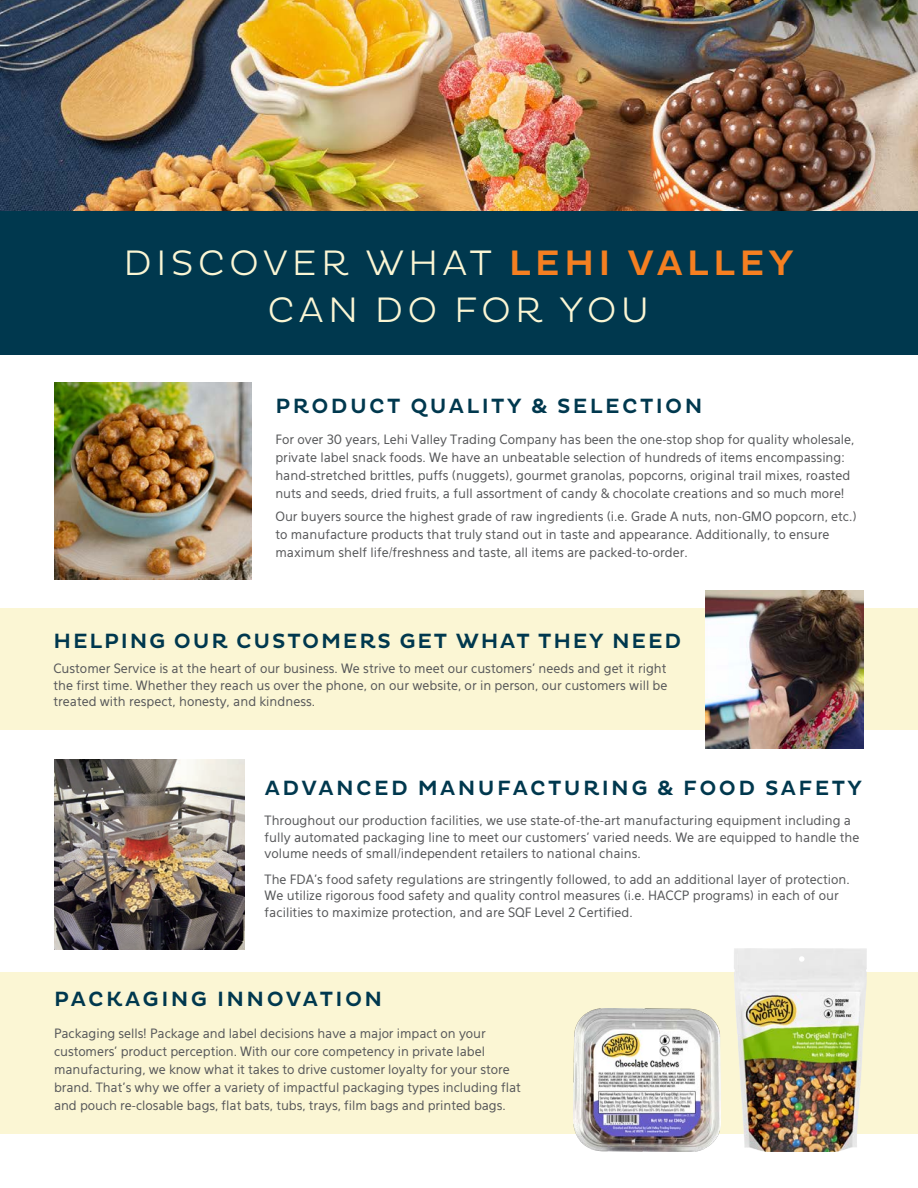
<style>
.page{position:relative;width:918px;height:1188px;background:#fff}
.page>*{position:absolute;margin:0;border:0;box-sizing:border-box;transform-origin:0 0}
.t1{font:300 36px/46.5px "Pluto";letter-spacing:.115em;color:#fbf6d4;text-align:center}
.label_descriptions{font:500 21px "Pluto";letter-spacing:.115em;color:#00384e}
.label_descriptions-2{font:500 21px "Pluto";letter-spacing:.085em;color:#00384e}
.label_descriptions-3{font:12.75px/18px "Eau Sans Book Os F";color:#57585a}
.s1{font-weight:500;color:#f57f21}
</style>
<div class="page">
<div style="left:0;top:608px;width:918px;height:122px;background:#fbf6d4"></div>
<div style="left:0;top:972px;width:918px;height:162px;background:#fbf6d4"></div>
<img style="left:0;top:0;width:918px;height:211px">
<img style="left:54px;top:760px;width:190px;height:190px">
<div style="left:0;top:211px;width:918px;height:143px;background:#00384e"></div>
<img style="left:705px;top:590px;width:158px;height:158px">
<img style="left:54px;top:382px;width:198px;height:198px">
<img style="left:573px;top:1009px;width:148px;height:143px">
<img style="left:734px;top:948px;width:133px;height:204px">
<p class="t1" style="left:123px;top:240px;width:671px">DISCOVER WHAT <span class="s1">LEHI VALLEY<br></span>CAN DO FOR YOU</p>
<p class="label_descriptions" style="left:276px;top:394px;width:428px">PRODUCT QUALITY &amp; SELECTION</p>
<p class="label_descriptions-3" style="left:275px;top:431px;width:581px">For over 30 years, Lehi Valley Trading Company has been the one-stop shop for quality wholesale, private label snack foods. We have an unbeatable selection of hundreds of items encompassing: hand-stretched brittles, puffs (nuggets), gourmet granolas, popcorns, original trail mixes, roasted nuts and seeds, dried fruits, a full assortment of candy &amp; chocolate creations and so much more!</p>
<p class="label_descriptions-3" style="left:275px;top:507px;width:583px">Our buyers source the highest grade of raw ingredients (i.e. Grade A nuts, non-GMO popcorn, etc.) to manufacture products that truly stand out in taste and appearance. Additionally, to ensure maximum shelf life/freshness and taste, all items are packed-to-order.</p>
<p class="label_descriptions-2" style="left:54px;top:629px;width:629px">HELPING OUR CUSTOMERS GET WHAT THEY NEED</p>
<p class="label_descriptions-3" style="left:53px;top:660px;width:616px;line-height:16.5px;text-align:justify">Customer Service is at the heart of our business. We strive to meet our customers’ needs and get it right the first time. Whether they reach us over the phone, on our website, or in person, our customers will be treated with respect, honesty, and kindness.</p>
<p class="label_descriptions" style="left:265px;top:776px;width:599px">ADVANCED MANUFACTURING &amp; FOOD SAFETY</p>
<p class="label_descriptions-3" style="left:265px;top:813px;width:596px;line-height:16.5px">Throughout our production facilities, we use state-of-the-art manufacturing equipment including a fully automated packaging line to meet our customers’ varied needs. We are equipped to handle the volume needs of small/independent retailers to national chains.</p>
<p class="label_descriptions-3" style="left:265px;top:871px;width:587px;line-height:16.5px">The FDA’s food safety regulations are stringently followed, to add an additional layer of protection.<br>We utilize rigorous food safety and quality control measures (i.e. HACCP programs) in each of our facilities to maximize protection, and are SQF Level 2 Certified.</p>
<p class="label_descriptions" style="left:54px;top:987px;width:330px">PACKAGING INNOVATION</p>
<p class="label_descriptions-3" style="left:54px;top:1024px;width:468px">Packaging sells! Package and label decisions have a major impact on your customers’ product perception. With our core competency in private label manufacturing, we know what it takes to drive customer loyalty for your store brand. That’s why we offer a variety of impactful packaging types including flat and pouch re-closable bags, flat bats, tubs, trays, film bags and printed bags.</p>
</div>
